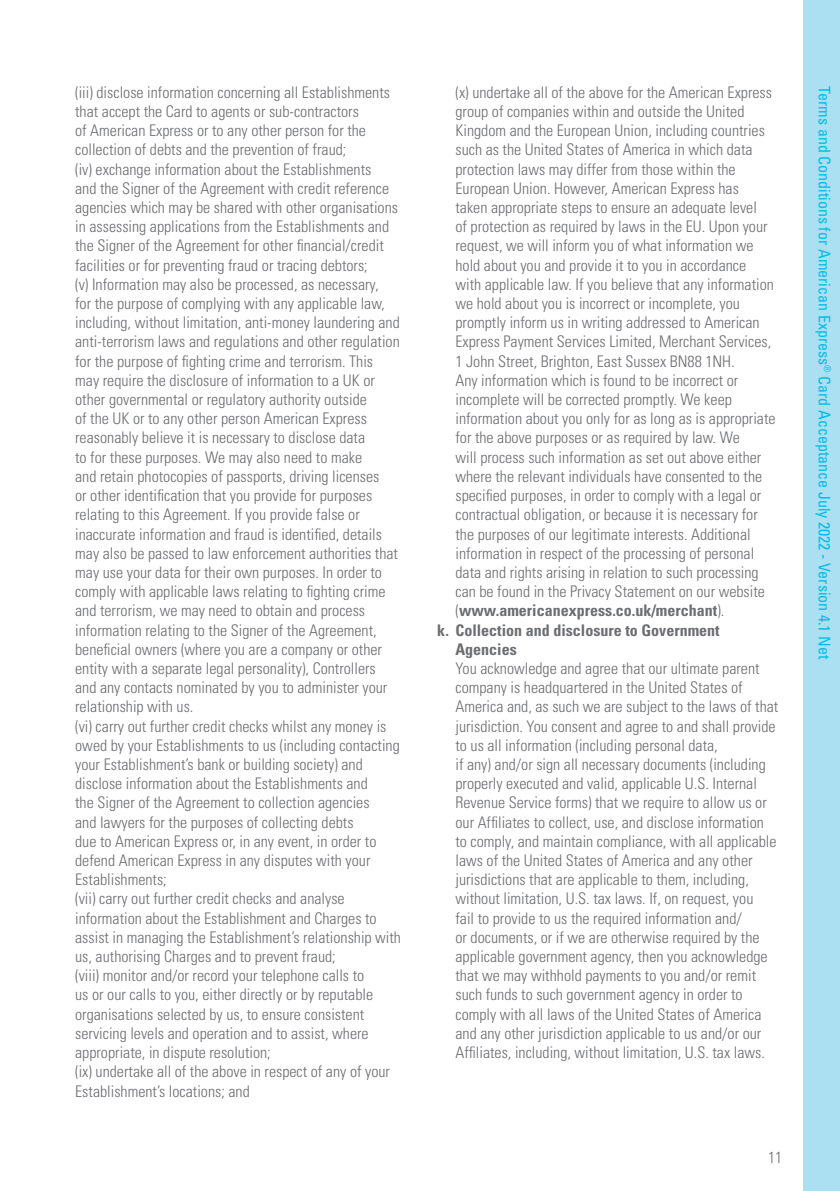
<style>
.page{position:relative;width:840px;height:1191px;background:#fff}
.page>*{position:absolute;margin:0;border:0;box-sizing:border-box;transform-origin:0 0}
.t1{font:300 condensed 16px/19.2px "Univers";color:#6c6d70}
.t2{font:700 condensed 16px "Univers";color:#6c6d70}
.t3{font:condensed 16px "Univers";color:#02bce5}
.s1{font-weight:300}
</style>
<div class="page">
<div style="left:803px;top:0;width:36px;height:1191px;background:#abe0f3"></div>
<p class="t1" style="left:75px;top:82px;width:327px">(iii) disclose information concerning all Establishments that accept the Card to agents or sub-contractors<br>of American Express or to any other person for the collection of debts and the prevention of fraud;<br>(iv) exchange information about the Establishments<br>and the Signer of the Agreement with credit reference agencies which may be shared with other organisations in assessing applications from the Establishments and the Signer of the Agreement for other financial/credit facilities or for preventing fraud or tracing debtors;<br>(v) Information may also be processed, as necessary,<br>for the purpose of complying with any applicable law, including, without limitation, anti-money laundering and anti-terrorism laws and regulations and other regulation for the purpose of fighting crime and terrorism. This may require the disclosure of information to a UK or other governmental or regulatory authority outside<br>of the UK or to any other person American Express reasonably believe it is necessary to disclose data<br>to for these purposes. We may also need to make<br>and retain photocopies of passports, driving licenses<br>or other identification that you provide for purposes relating to this Agreement. If you provide false or inaccurate information and fraud is identified, details may also be passed to law enforcement authorities that may use your data for their own purposes. In order to comply with applicable laws relating to fighting crime and terrorism, we may need to obtain and process information relating to the Signer of the Agreement, beneficial owners (where you are a company or other entity with a separate legal personality), Controllers and any contacts nominated by you to administer your relationship with us.<br>(vi) carry out further credit checks whilst any money is owed by your Establishments to us (including contacting your Establishment’s bank or building society) and disclose information about the Establishments and<br>the Signer of the Agreement to collection agencies<br>and lawyers for the purposes of collecting debts<br>due to American Express or, in any event, in order to defend American Express in any disputes with your Establishments;<br>(vii) carry out further credit checks and analyse information about the Establishment and Charges to assist in managing the Establishment’s relationship with us, authorising Charges and to prevent fraud;<br>(viii) monitor and/or record your telephone calls to<br>us or our calls to you, either directly or by reputable organisations selected by us, to ensure consistent servicing levels and operation and to assist, where appropriate, in dispute resolution;<br>(ix) undertake all of the above in respect of any of your Establishment’s locations; and</p>
<p class="t1" style="left:455px;top:82px;width:318px">(x) undertake all of the above for the American Express</p>
<p class="t1" style="left:455px;top:102px;width:290px">group of companies within and outside the United</p>
<p class="t1" style="left:455px;top:121px;width:311px">Kingdom and the European Union, including countries</p>
<p class="t1" style="left:455px;top:140px;width:298px">such as the United States of America in which data</p>
<p class="t1" style="left:455px;top:159px;width:281px">protection laws may differ from those within the</p>
<p class="t1" style="left:455px;top:178px;width:285px">European Union. However, American Express has</p>
<p class="t1" style="left:455px;top:198px;width:303px">taken appropriate steps to ensure an adequate level</p>
<p class="t1" style="left:455px;top:217px;width:313px">of protection as required by laws in the EU. Upon your</p>
<p class="t1" style="left:455px;top:236px;width:299px">request, we will inform you of what information we</p>
<p class="t1" style="left:455px;top:255px;width:292px">hold about you and provide it to you in accordance</p>
<p class="t1" style="left:455px;top:274px;width:320px">with applicable law. If you believe that any information</p>
<p class="t1" style="left:455px;top:294px;width:286px">we hold about you is incorrect or incomplete, you</p>
<p class="t1" style="left:455px;top:313px;width:305px">promptly inform us in writing addressed to American</p>
<p class="t1" style="left:455px;top:332px;width:317px">Express Payment Services Limited, Merchant Services,</p>
<p class="t1" style="left:455px;top:351px;width:280px">1 John Street, Brighton, East Sussex BN88 1NH.</p>
<p class="t1" style="left:455px;top:370px;width:284px">Any information which is found to be incorrect or</p>
<p class="t1" style="left:455px;top:390px;width:278px">incomplete will be corrected promptly. We keep</p>
<p class="t1" style="left:455px;top:409px;width:321px">information about you only for as long as is appropriate</p>
<p class="t1" style="left:455px;top:428px;width:286px">for the above purposes or as required by law. We</p>
<p class="t1" style="left:455px;top:447px;width:307px">will process such information as set out above either</p>
<p class="t1" style="left:455px;top:466px;width:308px">where the relevant individuals have consented to the</p>
<p class="t1" style="left:455px;top:486px;width:307px">specified purposes, in order to comply with a legal or</p>
<p class="t1" style="left:455px;top:505px;width:304px">contractual obligation, or because it is necessary for</p>
<p class="t1" style="left:455px;top:524px;width:296px">the purposes of our legitimate interests. Additional</p>
<p class="t1" style="left:455px;top:543px;width:300px">information in respect of the processing of personal</p>
<p class="t1" style="left:455px;top:562px;width:304px">data and rights arising in relation to such processing</p>
<p class="t1" style="left:455px;top:582px;width:311px">can be found in the Privacy Statement on our website</p>
<p class="t2" style="left:455px;top:601px;width:270px"><span class="s1">(</span>www.americanexpress.co.uk/merchant<span class="s1">).</span></p>
<p class="t2" style="left:437px;top:620px;width:284px">k. Collection and disclosure to Government</p>
<p class="t2" style="left:455px;top:639px;width:63px">Agencies</p>
<p class="t1" style="left:455px;top:658px;width:324px">You acknowledge and agree that our ultimate parent company is headquartered in the United States of America and, as such we are subject to the laws of that jurisdiction. You consent and agree to and shall provide to us all information (including personal data,<br>if any) and/or sign all necessary documents (including properly executed and valid, applicable U.S. Internal Revenue Service forms) that we require to allow us or our Affiliates to collect, use, and disclose information to comply, and maintain compliance, with all applicable laws of the United States of America and any other jurisdictions that are applicable to them, including, without limitation, U.S. tax laws. If, on request, you<br>fail to provide to us the required information and/<br>or documents, or if we are otherwise required by the applicable government agency, then you acknowledge that we may withhold payments to you and/or remit such funds to such government agency in order to comply with all laws of the United States of America and any other jurisdiction applicable to us and/or our Affiliates, including, without limitation, U.S. tax laws.</p>
<p class="t3" style="left:834px;top:86px;width:574px;rotate:90deg">Terms and Conditions for American Express<sup>®</sup> Card Acceptance July 2022 - Version 4.1 Net</p>
<p class="t1" style="left:767px;top:1147px;width:16px">11</p>
</div>
